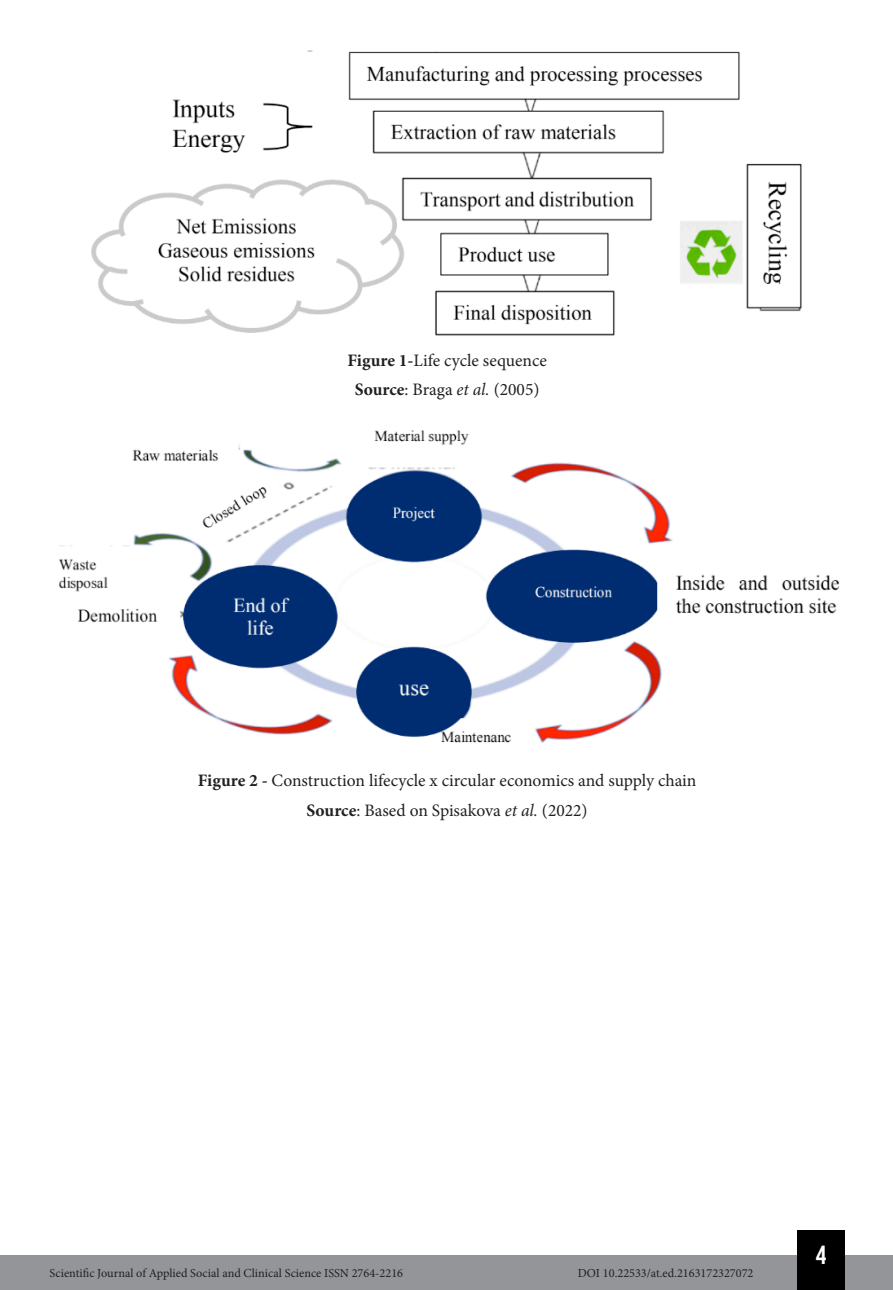
<style>
.page{position:relative;width:893px;height:1290px;background:#fff}
.page>*{position:absolute;margin:0;border:0;box-sizing:border-box;transform-origin:0 0}
.t1{font:26.25px "Bebas Kai";color:#fff}
.Info_Imagem{font:17.5px "Minion Pro";color:#231f20}
.t2{font:12.25px "Minion Pro";color:#231f20}
.s1{font-weight:700}
.s2{font-style:italic}
</style>
<div class="page">
<div style="left:0;top:1255px;width:893px;height:35px;background:#939598"></div>
<div style="left:797px;top:1230px;width:48px;height:60px;background:#000"></div>
<img style="left:91px;top:50px;width:711px;height:286px">
<img style="left:58px;top:430px;width:782px;height:313px">
<p class="Info_Imagem" style="left:347px;top:348px;width:201px"><span class="s1">Figure 1-</span>Life cycle sequence</p>
<p class="Info_Imagem" style="left:355px;top:378px;width:186px"><span class="s1">Source</span>: Braga <span class="s2">et al.</span> (2005)</p>
<p class="Info_Imagem" style="left:198px;top:769px;width:500px"><span class="s1">Figure 2 -</span> Construction lifecycle x circular economics and supply chain</p>
<p class="Info_Imagem" style="left:307px;top:798px;width:283px"><span class="s1">Source</span>: Based on Spisakova <span class="s2">et al.</span> (2022)</p>
<p class="t2" style="left:50px;top:1265px;width:355px">Scientific Journal of Applied Social and Clinical Science ISSN 2764-2216</p>
<p class="t2" style="left:578px;top:1265px;width:177px">DOI 10.22533/at.ed.2163172327072</p>
<h1 class="t1" style="left:816px;top:1241px;width:12px">4</h1>
</div>
